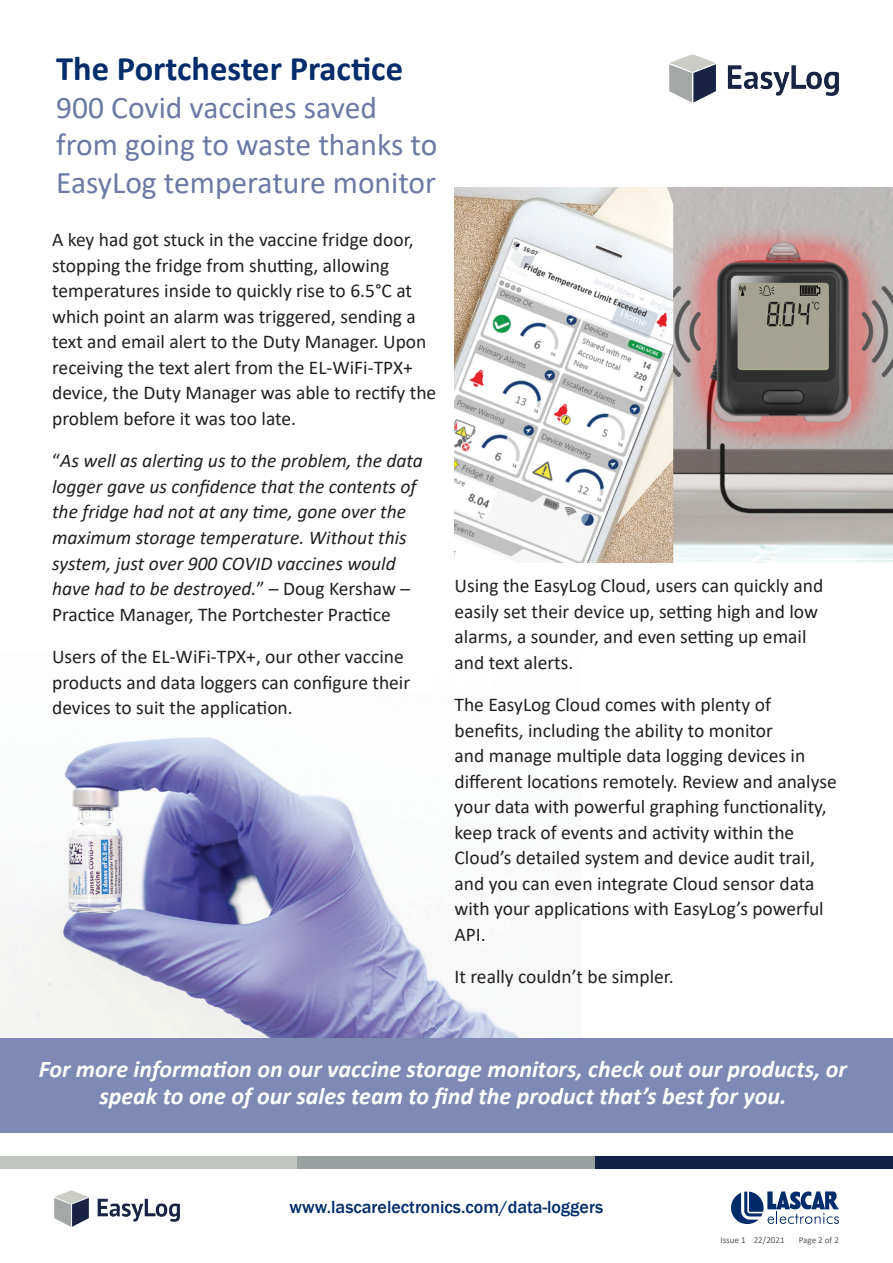
<style>
.page{position:relative;width:893px;height:1263px;background:#fff}
.page>*{position:absolute;margin:0;border:0;box-sizing:border-box;transform-origin:0 0}
.t1{font:700 34.5px "Calibri";color:#002c6b}
.t2{font:31.5px/37.8px "Calibri";color:#6c79a5}
.t3{font:italic 700 24px/27px "Calibri";color:#fff;text-align:center}
.t4{font:19.5px/25.5px "Calibri";color:#231f20}
.t5{font:italic 19.5px/25.5px "Calibri";color:#231f20}
.t6{font:500 18px "Franklin Gothic";color:#002c6b}
.t7{font:9px "Calibri";color:#57585a}
.s1{font-style:normal}
</style>
<div class="page">
<div style="left:595px;top:1156px;width:298px;height:13px;background:#112146"></div>
<div style="left:0;top:1156px;width:298px;height:13px;background:#c0c4bf"></div>
<div style="left:298px;top:1156px;width:297px;height:13px;background:#99a0a0"></div>
<svg style="left:731px;top:1191px;width:108px;height:33px"></svg>
<img style="left:54px;top:1190px;width:125px;height:36px">
<img style="left:0;top:737px;width:521px;height:301px">
<img style="left:670px;top:54px;width:169px;height:48px">
<div style="left:0;top:1038px;width:893px;height:94px;background:#7e8ab3"></div>
<img style="left:455px;top:187px;width:437px;height:375px">
<h1 class="t1" style="left:56px;top:44px;width:348px">The Portchester Practice</h1>
<h2 class="t2" style="left:56px;top:88px;width:383px">900 Covid vaccines saved from going to waste thanks to<br>EasyLog temperature monitor</h2>
<p class="t4" style="left:52px;top:227px;width:386px">A key had got stuck in the vaccine fridge door, stopping the fridge from shutting, allowing temperatures inside to quickly rise to 6.5°C at which point an alarm was triggered, sending a text and email alert to the Duty Manager. Upon receiving the text alert from the EL-WiFi-TPX+ device, the Duty Manager was able to rectify the problem before it was too late.</p>
<p class="t5" style="left:52px;top:447px;width:372px"><span class="s1">“</span>As well as alerting us to the problem, the data logger gave us confidence that the contents of the fridge had not at any time, gone over the maximum storage temperature. Without this system, just over 900 COVID vaccines would have had to be destroyed.<span class="s1">” – Doug Kershaw – Practice Manager, The Portchester Practice</span></p>
<p class="t4" style="left:52px;top:643px;width:360px">Users of the EL-WiFi-TPX+, our other vaccine products and data loggers can configure their devices to suit the application.</p>
<p class="t4" style="left:455px;top:572px;width:370px">Using the EasyLog Cloud, users can quickly and easily set their device up, setting high and low alarms, a sounder, and even setting up email and text alerts.</p>
<p class="t4" style="left:455px;top:691px;width:384px">The EasyLog Cloud comes with plenty of benefits, including the ability to monitor<br>and manage multiple data logging devices in different locations remotely. Review and analyse your data with powerful graphing functionality, keep track of events and activity within the Cloud’s detailed system and device audit trail, and you can even integrate Cloud sensor data with your applications with EasyLog’s powerful API.</p>
<p class="t4" style="left:455px;top:963px;width:221px">It really couldn’t be simpler.</p>
<p class="t3" style="left:39px;top:1054px;width:810px">For more information on our vaccine storage monitors, check out our products, or speak to one of our sales team to find the product that’s best for you.</p>
<p class="t6" style="left:290px;top:1196px;width:315px">www.lascarelectronics.com/data-loggers</p>
<p class="t7" style="left:720px;top:1234px;width:66px">Issue 1 22/2021</p>
<p class="t7" style="left:799px;top:1234px;width:42px">Page 2 of 2</p>
</div>
